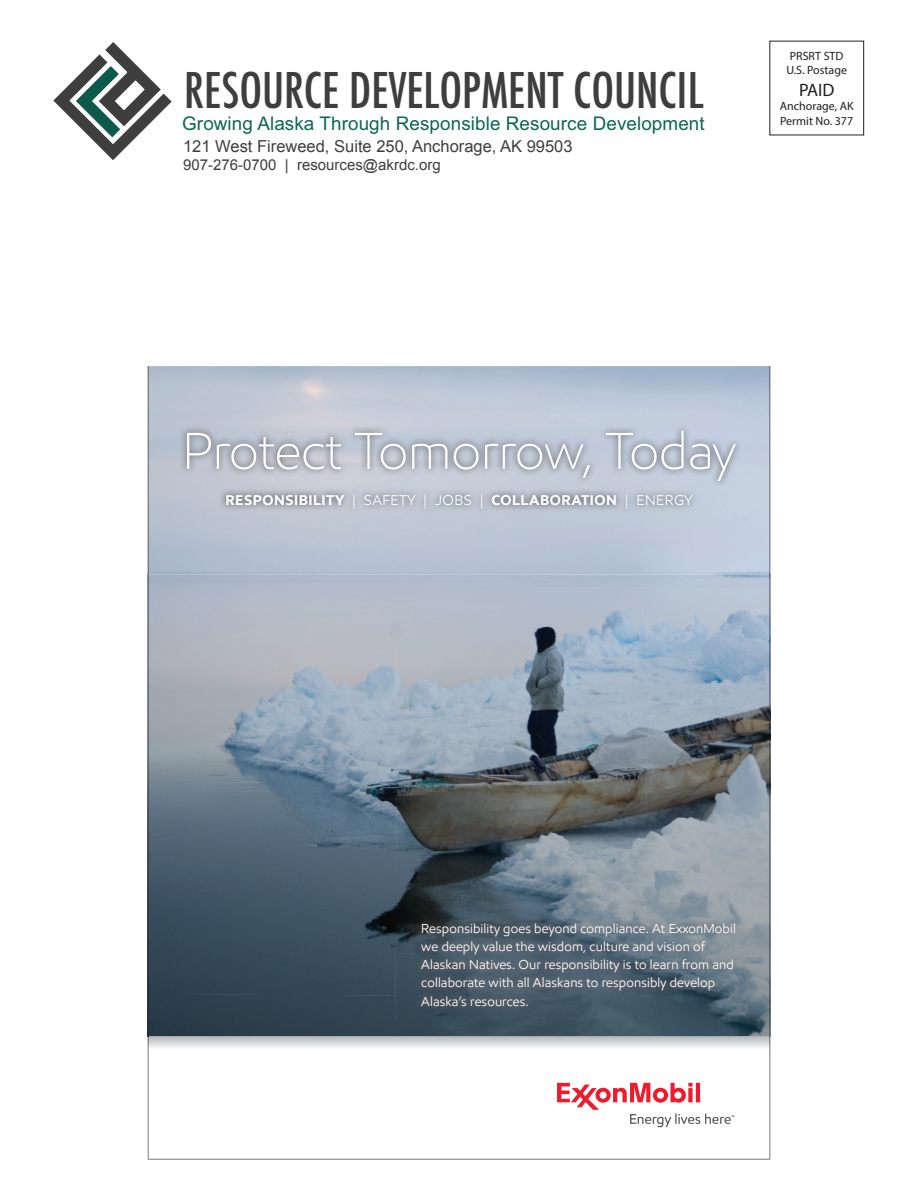
<style>
.page{position:relative;width:918px;height:1188px;background:#fff}
.page>*{position:absolute;margin:0;border:0;box-sizing:border-box;transform-origin:0 0}
.t1{font:300 51.75px "E Mprint";color:#fff}
.t2{font:500 condensed 47.85px "Futura";color:#3e3e3f}
.t3{font:18.9px "Arial";letter-spacing:.005em;color:#0d6653}
.t4{font:18px "Myriad Pro";color:#231f20}
.t5{font:16.5px "Arial";color:#3e3e3f}
.t6{font:15px "Arial";color:#3e3e3f}
.t7{font:700 14.25px "E Mprint";letter-spacing:.035em;color:#fff}
.t8{font:13.05px/18.3px "E Mprint";letter-spacing:.01em;color:#fff}
.t9{font:12px "Myriad Pro";color:#231f20}
.s1{font-weight:400}
</style>
<div class="page">
<svg style="left:53px;top:42px;width:119px;height:118px"></svg>
<img style="left:770px;top:574px;width:1px;height:462px">
<svg style="left:148px;top:366px;width:622px;height:793px"></svg>
<img style="left:416px;top:918px;width:324px;height:93px">
<img style="left:180px;top:424px;width:562px;height:91px">
<p class="t9" style="left:790px;top:49px;width:55px">PRSRT STD</p>
<p class="t9" style="left:786px;top:63px;width:62px">U.S. Postage</p>
<p class="t4" style="left:799px;top:79px;width:37px">PAID</p>
<p class="t9" style="left:780px;top:99px;width:75px">Anchorage, AK</p>
<p class="t2" style="left:184px;top:60px;width:521px">RESOURCE DEVELOPMENT COUNCIL</p>
<p class="t5" style="left:183px;top:136px;width:391px">121 West Fireweed, Suite 250, Anchorage, AK 99503</p>
<p class="t6" style="left:183px;top:155px;width:259px">907-276-0700 | resources@akrdc.org</p>
<p class="t3" style="left:182px;top:111px;width:524px">Growing Alaska Through Responsible Resource Development</p>
<p class="t9" style="left:780px;top:113px;width:75px">Permit No. 377</p>
<p class="t1" style="left:183px;top:419px;width:554px">Protect Tomorrow, Today</p>
<p class="t7" style="left:225px;top:491px;width:469px">RESPONSIBILITY <span class="s1">| SAFETY | JOBS |</span> COLLABORATION <span class="s1">| ENERGY</span></p>
<p class="t8" style="left:421px;top:919px;width:316px">Responsibility goes beyond compliance. At ExxonMobil we deeply value the wisdom, culture and vision of Alaskan Natives. Our responsibility is to learn from and collaborate with all Alaskans to responsibly develop Alaska’s resources.</p>
</div>
